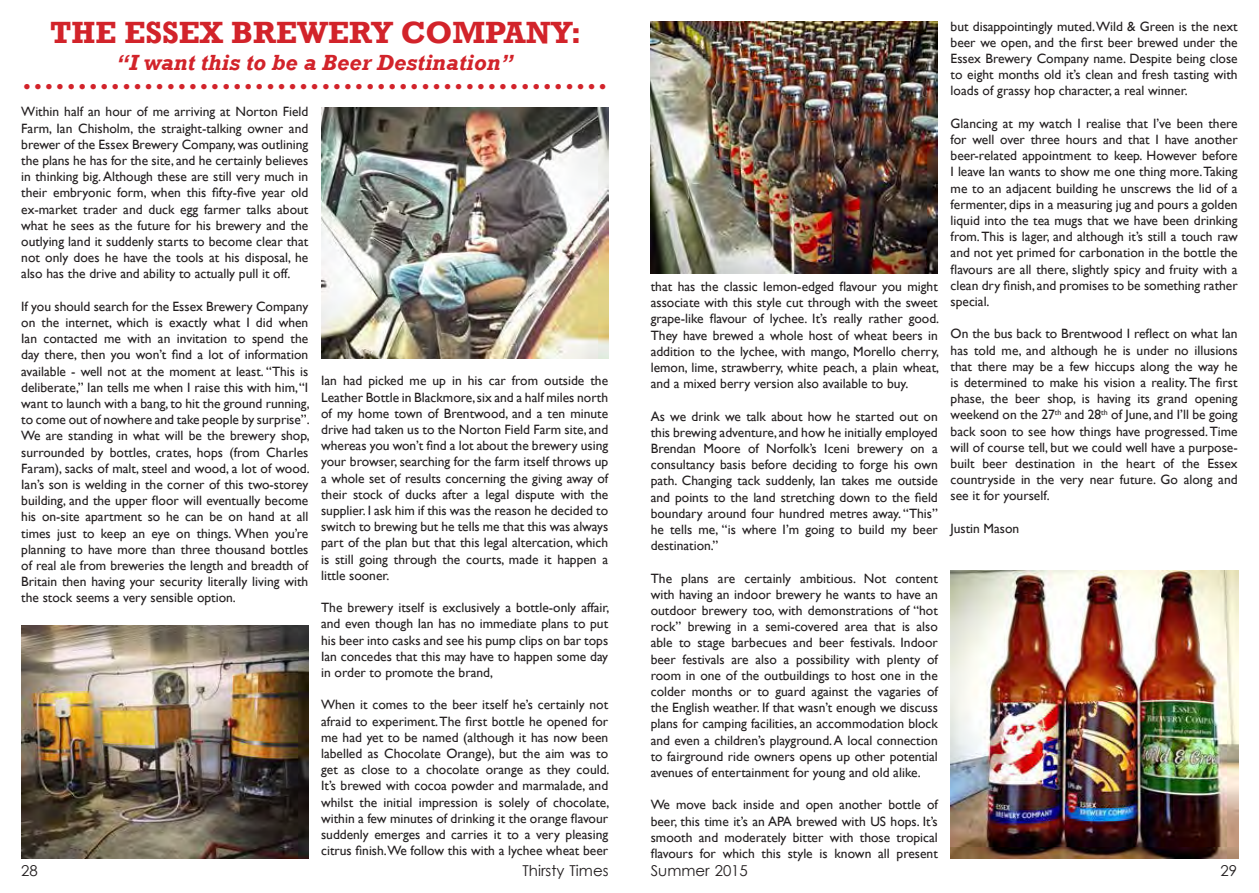
<style>
.page{position:relative;width:1259px;height:893px;background:#fff}
.page>*{position:absolute;margin:0;border:0;box-sizing:border-box;transform-origin:0 0}
.t1{font:700 31.5px "Rockwell";color:#d2232a}
.t2{font:italic 700 22.5px "Rockwell";color:#d2232a}
.t3{font:18px "Century Gothic";color:#d2232a}
.t4{font:15px "Century Gothic";color:#231f20}
.t5{font:13.5px/16.2px "Gill Sans";color:#231f20;text-align:justify}
</style>
<div class="page">
<img style="left:950px;top:571px;width:288px;height:288px">
<img style="left:651px;top:21px;width:287px;height:252px">
<img style="left:21px;top:626px;width:287px;height:233px">
<img style="left:321px;top:107px;width:287px;height:252px">
<h1 class="t1" style="left:50px;top:13px;width:533px">THE ESSEX BREWERY COMPANY:</h1>
<h2 class="t2" style="left:116px;top:49px;width:399px">“I want this to be a Beer Destination”</h2>
<h3 class="t3" style="left:608px;top:99px;width:588px;rotate:-180deg">•••••••••••••••••••••••••••••••••••••••••••••••••••••</h3>
<p class="t5" style="left:21px;top:104px;width:289px">Within half an hour of me arriving at Norton Field Farm, Ian Chisholm, the straight-talking owner and brewer of the Essex Brewery Company, was outlining the plans he has for the site, and he certainly believes in thinking big. Although these are still very much in their embryonic form, when this fifty-five year old ex-market trader and duck egg farmer talks about what he sees as the future for his brewery and the outlying land it suddenly starts to become clear that not only does he have the tools at his disposal, he also has the drive and ability to actually pull it off.</p>
<p class="t5" style="left:21px;top:298px;width:290px">If you should search for the Essex Brewery Company on the internet, which is exactly what I did when Ian contacted me with an invitation to spend the day there, then you won’t find a lot of information available - well not at the moment at least. “This is deliberate,” Ian tells me when I raise this with him, “I want to launch with a bang, to hit the ground running, to come out of nowhere and take people by surprise”.<br>We are standing in what will be the brewery shop, surrounded by bottles, crates, hops (from Charles Faram), sacks of malt, steel and wood, a lot of wood.<br>Ian’s son is welding in the corner of this two-storey building, and the upper floor will eventually become his on-site apartment so he can be on hand at all times just to keep an eye on things. When you’re planning to have more than three thousand bottles of real ale from breweries the length and breadth of Britain then having your security literally living with the stock seems a very sensible option.</p>
<p class="t5" style="left:321px;top:373px;width:289px">Ian had picked me up in his car from outside the Leather Bottle in Blackmore, six and a half miles north of my home town of Brentwood, and a ten minute drive had taken us to the Norton Field Farm site, and whereas you won’t find a lot about the brewery using your browser, searching for the farm itself throws up a whole set of results concerning the giving away of their stock of ducks after a legal dispute with the supplier. I ask him if this was the reason he decided to switch to brewing but he tells me that this was always part of the plan but that this legal altercation, which is still going through the courts, made it happen a little sooner.</p>
<p class="t5" style="left:321px;top:600px;width:290px">The brewery itself is exclusively a bottle-only affair, and even though Ian has no immediate plans to put his beer into casks and see his pump clips on bar tops Ian concedes that this may have to happen some day in order to promote the brand,</p>
<p class="t5" style="left:321px;top:697px;width:290px">When it comes to the beer itself he’s certainly not afraid to experiment. The first bottle he opened for me had yet to be named (although it has now been labelled as Chocolate Orange), but the aim was to get as close to a chocolate orange as they could.<br>It’s brewed with cocoa powder and marmalade, and whilst the initial impression is solely of chocolate, within a few minutes of drinking it the orange flavour suddenly emerges and carries it to a very pleasing citrus finish.We follow this with a lychee wheat beer</p>
<p class="t5" style="left:651px;top:279px;width:290px">that has the classic lemon-edged flavour you might associate with this style cut through with the sweet grape-like flavour of lychee. It’s really rather good.<br>They have brewed a whole host of wheat beers in addition to the lychee, with mango, Morello cherry, lemon, lime, strawberry, white peach, a plain wheat, and a mixed berry version also available to buy.</p>
<p class="t5" style="left:651px;top:408px;width:289px">As we drink we talk about how he started out on this brewing adventure, and how he initially employed Brendan Moore of Norfolk’s Iceni brewery on a consultancy basis before deciding to forge his own path. Changing tack suddenly, Ian takes me outside and points to the land stretching down to the field boundary around four hundred metres away. “This” he tells me, “is where I’m going to build my beer destination.”</p>
<p class="t5" style="left:651px;top:570px;width:289px">The plans are certainly ambitious. Not content with having an indoor brewery he wants to have an outdoor brewery too, with demonstrations of “hot rock” brewing in a semi-covered area that is also able to stage barbecues and beer festivals. Indoor beer festivals are also a possibility with plenty of room in one of the outbuildings to host one in the colder months or to guard against the vagaries of the English weather. If that wasn’t enough we discuss plans for camping facilities, an accommodation block and even a children’s playground. A local connection to fairground ride owners opens up other potential avenues of entertainment for young and old alike.</p>
<p class="t5" style="left:651px;top:797px;width:289px">We move back inside and open another bottle of beer, this time it’s an APA brewed with US hops. It’s smooth and moderately bitter with those tropical flavours for which this style is known all present</p>
<p class="t5" style="left:950px;top:18px;width:289px">but disappointingly muted. Wild &amp; Green is the next beer we open, and the first beer brewed under the Essex Brewery Company name. Despite being close to eight months old it’s clean and fresh tasting with loads of grassy hop character, a real winner.</p>
<p class="t5" style="left:950px;top:115px;width:289px">Glancing at my watch I realise that I’ve been there for well over three hours and that I have another beer-related appointment to keep. However before I leave Ian wants to show me one thing more. Taking me to an adjacent building he unscrews the lid of a fermenter, dips in a measuring jug and pours a golden liquid into the tea mugs that we have been drinking from. This is lager, and although it’s still a touch raw and not yet primed for carbonation in the bottle the flavours are all there, slightly spicy and fruity with a clean dry finish, and promises to be something rather special.</p>
<p class="t5" style="left:950px;top:326px;width:289px">On the bus back to Brentwood I reflect on what Ian has told me, and although he is under no illusions that there may be a few hiccups along the way he is determined to make his vision a reality. The first phase, the beer shop, is having its grand opening weekend on the 27<sup>th</sup> and 28<sup>th</sup> of June, and I’ll be going back soon to see how things have progressed. Time will of course tell, but we could well have a purpose&shy;built beer destination in the heart of the Essex countryside in the very near future. Go along and see it for yourself.</p>
<p class="t5" style="left:950px;top:520px;width:70px">Justin Mason</p>
<p class="t4" style="left:21px;top:860px;width:18px">28</p>
<p class="t4" style="left:522px;top:860px;width:88px">Thirsty Times</p>
<p class="t4" style="left:651px;top:860px;width:99px">Summer 2015</p>
<p class="t4" style="left:1220px;top:860px;width:18px">29</p>
</div>
